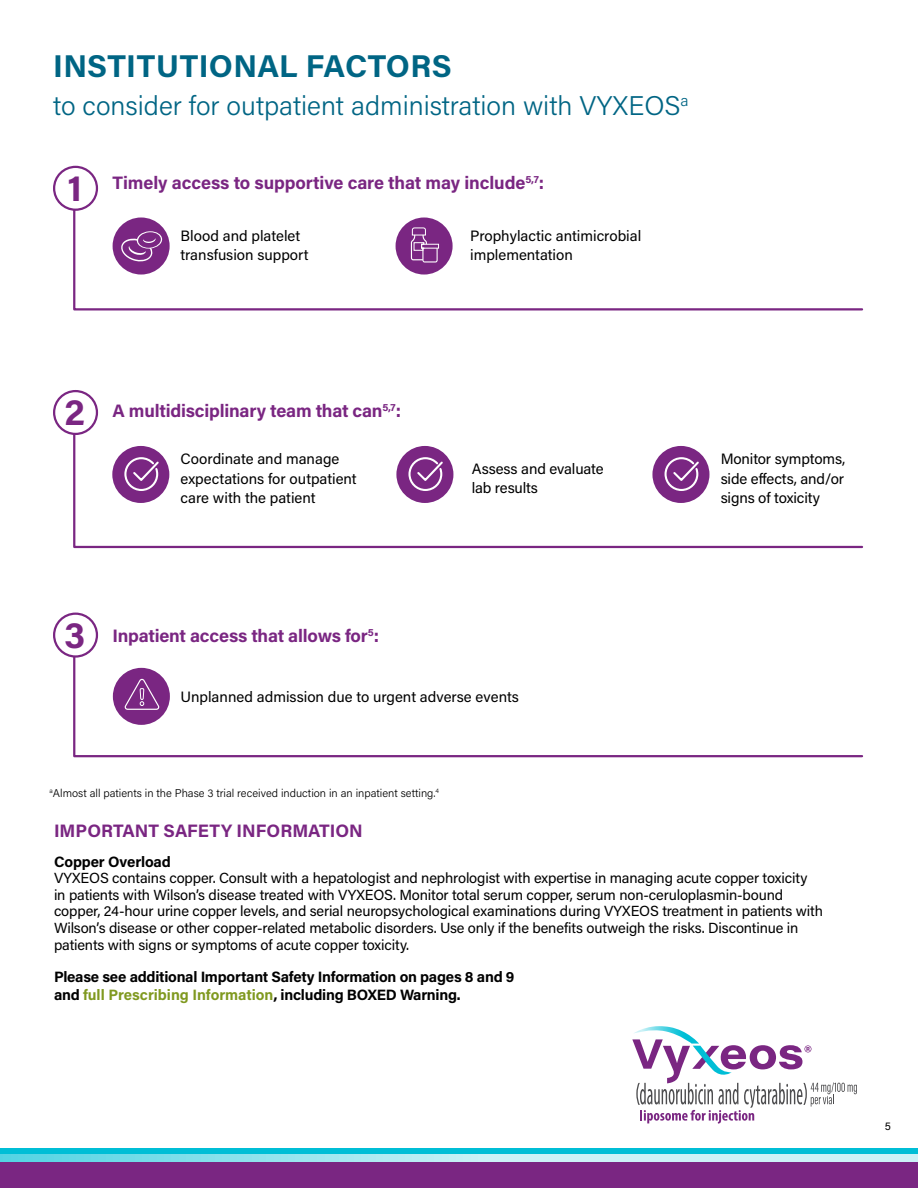
<style>
.page{position:relative;width:918px;height:1188px;background:#fff}
.page>*{position:absolute;margin:0;border:0;box-sizing:border-box;transform-origin:0 0}
.t1{font:700 37.05px "Acumin Pro";color:#7a2682}
.t2{font:700 31.5px "Acumin Pro";letter-spacing:.01em;color:#006584}
.t3{font:300 27px "Acumin Pro";color:#006584}
.t4{font:700 18px "Acumin Pro";letter-spacing:-.01em;color:#7a2682}
.t5{font:15px/19.5px "Acumin Pro";color:#000}
.t6{font:700 15px/18px "Acumin Pro";letter-spacing:-.015em;color:#000}
.t7{font:14.7px/16.8px "Acumin Pro";letter-spacing:-.01em;color:#000}
.t8{font:300 11.25px "Acumin Pro";color:#000}
.t9{font:11.25px "Acumin Pro";color:#000}
.s1{color:#809920}
</style>
<div class="page">
<svg style="left:0;top:1148px;width:918px;height:7px;background:#18c4d9"></svg>
<svg style="left:0;top:1155px;width:918px;height:8px;background:#a4d1e3"></svg>
<div style="left:0;top:1163px;width:918px;height:25px;background:#7a2682"></div>
<svg style="left:73px;top:188px;width:791px;height:123px"></svg>
<svg style="left:73px;top:417px;width:791px;height:132px"></svg>
<svg style="left:73px;top:635px;width:791px;height:123px"></svg>
<div style="left:54px;top:167px;width:43px;height:43px;background:#fff;border-radius:50%"></div>
<div style="left:53px;top:166px;width:45px;height:45px;border:2px solid #7a2682;border-radius:50%"></div>
<div style="left:54px;top:391px;width:43px;height:43px;background:#fff;border-radius:50%"></div>
<div style="left:53px;top:390px;width:45px;height:45px;border:2px solid #7a2682;border-radius:50%"></div>
<div style="left:54px;top:614px;width:43px;height:43px;background:#fff;border-radius:50%"></div>
<div style="left:53px;top:613px;width:45px;height:45px;border:2px solid #7a2682;border-radius:50%"></div>
<div style="left:112px;top:446px;width:57px;height:57px;background:#7a2682;border-radius:50%"></div>
<svg style="left:124px;top:457px;width:35px;height:34px"></svg>
<div style="left:396px;top:446px;width:57px;height:57px;background:#7a2682;border-radius:50%"></div>
<svg style="left:408px;top:457px;width:35px;height:34px"></svg>
<div style="left:652px;top:446px;width:57px;height:57px;background:#7a2682;border-radius:50%"></div>
<svg style="left:664px;top:457px;width:35px;height:34px"></svg>
<svg style="left:632px;top:1026px;width:225px;height:98px"></svg>
<h2 class="t2" style="left:53px;top:44px;width:400px">INSTITUTIONAL FACTORS</h2>
<h3 class="t3" style="left:53px;top:87px;width:637px">to consider for outpatient administration with VYXEOS<sup>a</sup></h3>
<h1 class="t1" style="left:67px;top:162px;width:16px">1</h1>
<p class="t4" style="left:113px;top:170px;width:433px">Timely access to supportive care that may include<sup>5,7</sup>:</p>
<p class="t5" style="left:470px;top:225px;width:173px">Prophylactic antimicrobial implementation</p>
<p class="t5" style="left:181px;top:225px;width:130px">Blood and platelet transfusion support</p>
<h1 class="t1" style="left:65px;top:386px;width:22px">2</h1>
<p class="t4" style="left:113px;top:398px;width:290px">A multidisciplinary team that can<sup>5,7</sup>:</p>
<p class="t5" style="left:181px;top:448px;width:178px">Coordinate and manage expectations for outpatient care with the patient</p>
<p class="t5" style="left:472px;top:458px;width:133px">Assess and evaluate lab results</p>
<p class="t5" style="left:721px;top:448px;width:126px;text-align:justify">Monitor symptoms, side effects, and/or signs of toxicity</p>
<h1 class="t1" style="left:65px;top:609px;width:22px">3</h1>
<p class="t4" style="left:113px;top:623px;width:268px">Inpatient access that allows for<sup>5</sup>:</p>
<p class="t5" style="left:181px;top:686px;width:340px">Unplanned admission due to urgent adverse events</p>
<p class="t8" style="left:50px;top:785px;width:391px"><sup>a</sup>Almost all patients in the Phase 3 trial received induction in an inpatient setting.<sup>4</sup></p>
<p class="t4" style="left:54px;top:818px;width:310px">IMPORTANT SAFETY INFORMATION</p>
<p class="t6" style="left:54px;top:852px;width:118px">Copper Overload</p>
<p class="t7" style="left:54px;top:869px;width:771px">VYXEOS contains copper. Consult with a hepatologist and nephrologist with expertise in managing acute copper toxicity<br>in patients with Wilson’s disease treated with VYXEOS. Monitor total serum copper, serum non-ceruloplasmin-bound copper, 24-hour urine copper levels, and serial neuropsychological examinations during VYXEOS treatment in patients with Wilson’s disease or other copper-related metabolic disorders. Use only if the benefits outweigh the risks. Discontinue in patients with signs or symptoms of acute copper toxicity.</p>
<p class="t6" style="left:54px;top:967px;width:462px">Please see additional Important Safety Information on pages 8 and 9 and <span class="s1">full Prescribing Information</span>, including BOXED Warning.</p>
<p class="t9" style="left:885px;top:1118px;width:8px">5</p>
</div>
